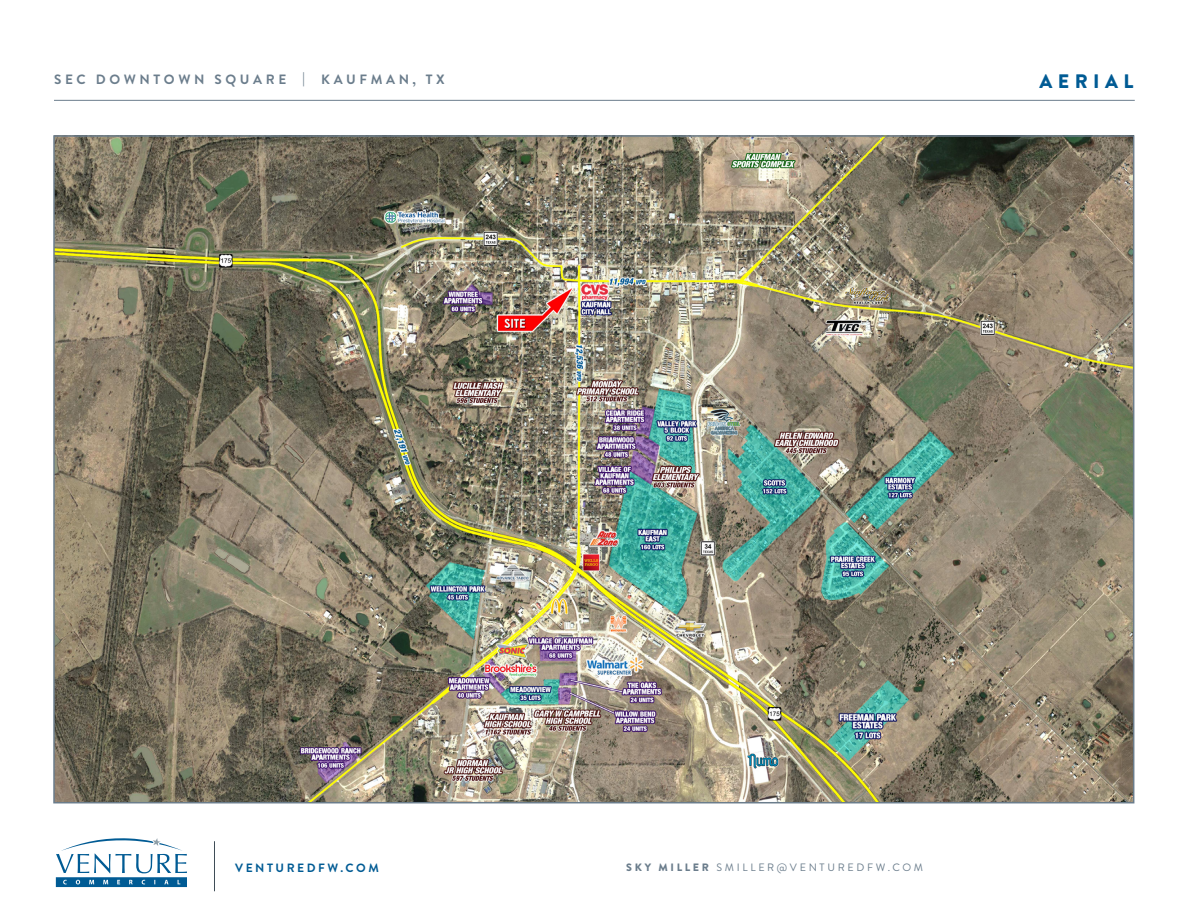
<style>
.page{position:relative;width:1188px;height:918px;background:#fff}
.page>*{position:absolute;margin:0;border:0;box-sizing:border-box;transform-origin:0 0}
.t1{font:900 19.5px "Brandon Grotesque";letter-spacing:.28em;color:#005b94}
.t2{font:700 13.5px "Brandon Grotesque";letter-spacing:.27em;color:#6b7d8c}
.t3{font:700 12px "Brandon Grotesque";letter-spacing:.21em;color:#005b94}
.t4{font:10.65px "Brandon Grotesque";letter-spacing:.25em;color:#6b7d8c}
.s1{font-weight:900}
</style>
<div class="page">
<hr style="left:54px;top:100px;width:1081px;height:1px;background:#6b7d8c">
<svg style="left:56px;top:838px;width:131px;height:49px"></svg>
<hr style="left:214px;top:841px;width:1px;height:50px;background:#3f4d57">
<img style="left:56px;top:138px;width:1075px;height:662px">
<p class="t2" style="left:54px;top:70px;width:392px">SEC DOWNTOWN SQUARE | KAUFMAN, TX</p>
<p class="t1" style="left:1039px;top:67px;width:96px">AERIAL</p>
<p class="t3" style="left:235px;top:860px;width:145px">VENTUREDFW.COM</p>
<p class="t4" style="left:626px;top:860px;width:298px"><span class="s1">SKY MILLER</span> SMILLER@VENTUREDFW.COM</p>
</div>
